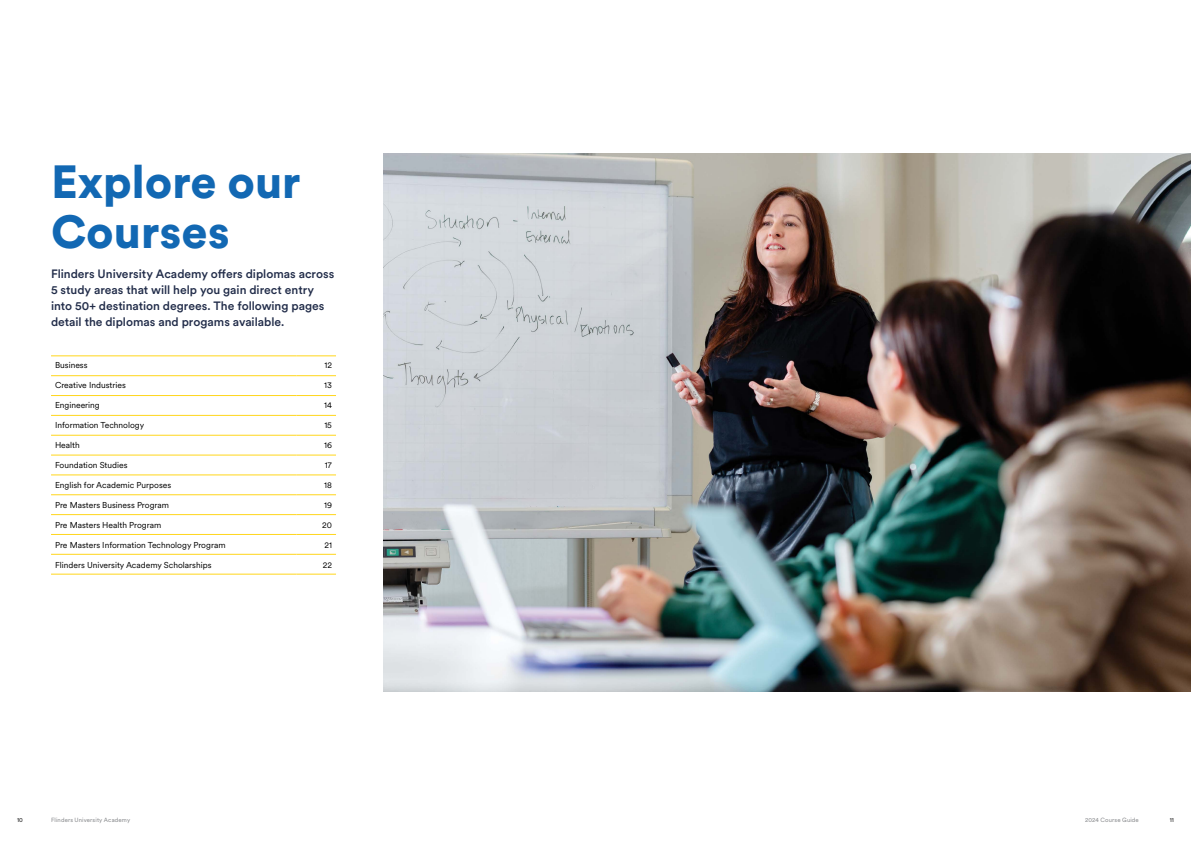
<style>
.page{position:relative;width:1191px;height:842px;background:#fff}
.page>*{position:absolute;margin:0;border:0;box-sizing:border-box;transform-origin:0 0}
.t1{font:900 46px/50px "Circular XX";color:#1268b3}
.t2{font:500 12px/16px "Circular XX";letter-spacing:-.005em;color:#222d4a}
.t3{font:8.5px "Circular XX";color:#000}
.t4{font:6px "Circular XX";letter-spacing:.02em;color:#808285}
.t5{font:6px "Circular XX";color:#000}
</style>
<div class="page">
<hr style="left:51px;top:356px;width:245px;height:1px;background:#ffd61b">
<hr style="left:51px;top:375px;width:245px;height:1px;background:#ffd61b">
<hr style="left:51px;top:395px;width:245px;height:1px;background:#ffd61b">
<hr style="left:51px;top:415px;width:245px;height:1px;background:#ffd61b">
<hr style="left:51px;top:435px;width:245px;height:1px;background:#ffd61b">
<hr style="left:51px;top:455px;width:245px;height:1px;background:#ffd61b">
<hr style="left:51px;top:475px;width:245px;height:1px;background:#ffd61b">
<hr style="left:51px;top:494px;width:245px;height:1px;background:#ffd61b">
<hr style="left:296px;top:356px;width:40px;height:1px;background:#ffd61b">
<hr style="left:296px;top:375px;width:40px;height:1px;background:#ffd61b">
<hr style="left:296px;top:395px;width:40px;height:1px;background:#ffd61b">
<hr style="left:296px;top:415px;width:40px;height:1px;background:#ffd61b">
<hr style="left:296px;top:435px;width:40px;height:1px;background:#ffd61b">
<hr style="left:296px;top:455px;width:40px;height:1px;background:#ffd61b">
<hr style="left:296px;top:475px;width:40px;height:1px;background:#ffd61b">
<hr style="left:296px;top:494px;width:40px;height:1px;background:#ffd61b">
<hr style="left:51px;top:514px;width:245px;height:1px;background:#ffd61b">
<hr style="left:51px;top:534px;width:245px;height:1px;background:#ffd61b">
<hr style="left:51px;top:554px;width:245px;height:1px;background:#ffd61b">
<hr style="left:51px;top:574px;width:245px;height:1px;background:#ffd61b">
<hr style="left:296px;top:514px;width:40px;height:1px;background:#ffd61b">
<hr style="left:296px;top:534px;width:40px;height:1px;background:#ffd61b">
<hr style="left:296px;top:554px;width:40px;height:1px;background:#ffd61b">
<hr style="left:296px;top:574px;width:40px;height:1px;background:#ffd61b">
<img style="left:384px;top:153px;width:807px;height:539px">
<h1 class="t1" style="left:51px;top:155px;width:251px">Explore our<br>Courses</h1>
<h2 class="t2" style="left:51px;top:265px;width:285px">Flinders University Academy offers diplomas across 5 study areas that will help you gain direct entry into 50+ destination degrees. The following pages detail the diplomas and progams available.</h2>
<p class="t3" style="left:55px;top:359px;width:34px">Business</p>
<p class="t3" style="left:324px;top:359px;width:9px">12</p>
<p class="t3" style="left:55px;top:379px;width:72px">Creative Industries</p>
<p class="t3" style="left:324px;top:379px;width:9px">13</p>
<p class="t3" style="left:55px;top:399px;width:46px">Engineering</p>
<p class="t3" style="left:324px;top:399px;width:9px">14</p>
<p class="t3" style="left:55px;top:419px;width:91px">Information Technology</p>
<p class="t3" style="left:324px;top:419px;width:9px">15</p>
<p class="t3" style="left:55px;top:439px;width:26px">Health</p>
<p class="t3" style="left:324px;top:439px;width:9px">16</p>
<p class="t3" style="left:55px;top:459px;width:74px">Foundation Studies</p>
<p class="t3" style="left:325px;top:459px;width:9px">17</p>
<p class="t3" style="left:55px;top:479px;width:118px">English for Academic Purposes</p>
<p class="t3" style="left:324px;top:479px;width:9px">18</p>
<p class="t3" style="left:55px;top:499px;width:116px">Pre Masters Business Program</p>
<p class="t3" style="left:324px;top:499px;width:9px">19</p>
<p class="t3" style="left:55px;top:519px;width:108px">Pre Masters Health Program</p>
<p class="t3" style="left:322px;top:519px;width:11px">20</p>
<p class="t3" style="left:55px;top:539px;width:172px">Pre Masters Information Technology Program</p>
<p class="t3" style="left:324px;top:539px;width:9px">21</p>
<p class="t3" style="left:55px;top:559px;width:158px">Flinders University Academy Scholarships</p>
<p class="t3" style="left:323px;top:559px;width:11px">22</p>
<p class="t5" style="left:17px;top:816px;width:7px">10</p>
<p class="t4" style="left:51px;top:816px;width:81px">Flinders University Academy</p>
<p class="t4" style="left:1085px;top:816px;width:55px">2024 Course Guide</p>
<p class="t5" style="left:1169px;top:816px;width:6px">11</p>
</div>
